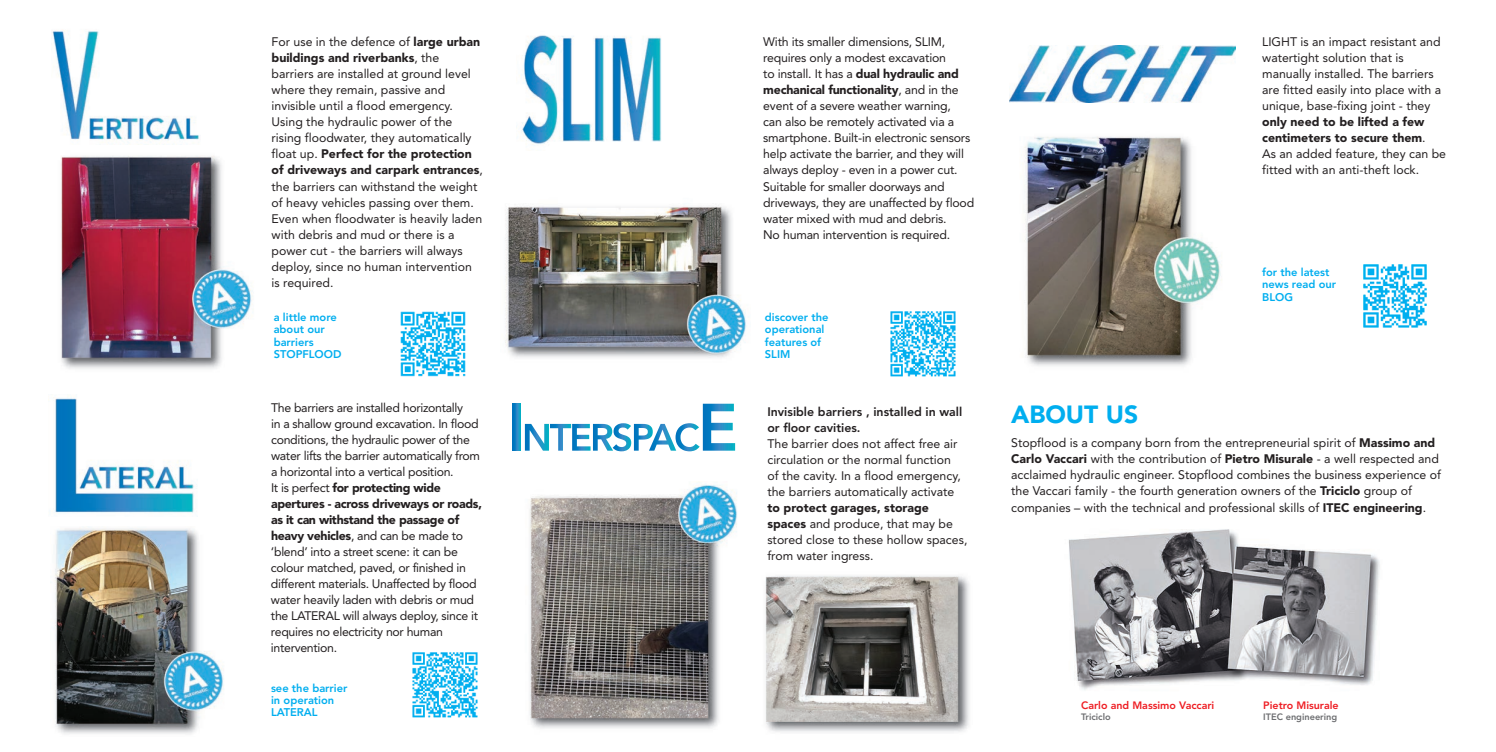
<style>
.page{position:relative;width:1496px;height:752px;background:#fff}
.page>*{position:absolute;margin:0;border:0;box-sizing:border-box;transform-origin:0 0}
.t1{font:900 24.62px "Avenir";color:#00aeef}
.t2{font:12.38px/16px "Avenir";color:#231f20}
.t3{font:12.38px/16px "Avenir";letter-spacing:-.025em;color:#231f20}
.t4{font:800 12.38px/16px "Avenir";color:#231f20}
.t5{font:800 11.12px/12.4px "Avenir";color:#00aeef}
.t6{font:800 10.62px "Avenir";color:#ee1d23}
.t7{font:800 9.12px "Avenir";color:#6c6d70}
.s1{font-weight:900}
</style>
<div class="page">
<img style="left:54px;top:528px;width:170px;height:206px">
<img style="left:529px;top:484px;width:441px;height:248px">
<img style="left:1024px;top:136px;width:197px;height:230px">
<img style="left:60px;top:156px;width:193px;height:213px">
<img style="left:52px;top:29px;width:147px;height:115px">
<img style="left:400px;top:311px;width:66px;height:66px">
<img style="left:48px;top:397px;width:146px;height:116px">
<img style="left:412px;top:652px;width:66px;height:66px">
<img style="left:890px;top:311px;width:66px;height:66px">
<img style="left:522px;top:35px;width:139px;height:111px">
<img style="left:1363px;top:264px;width:64px;height:64px">
<img style="left:1009px;top:45px;width:226px;height:57px">
<svg style="left:512px;top:403px;width:9px;height:47px"></svg>
<svg style="left:525px;top:403px;width:210px;height:48px"></svg>
<img style="left:1069px;top:529px;width:311px;height:161px">
<img style="left:505px;top:205px;width:242px;height:153px">
<p class="t2" style="left:271px;top:33px;width:213px">For use in the defence of <span class="s1">large urban buildings and riverbanks</span>, the barriers are installed at ground level where they remain, passive and invisible until a flood emergency.<br>Using the hydraulic power of the rising floodwater, they automatically float up. <span class="s1">Perfect for the protection of driveways and carpark entrances</span>, the barriers can withstand the weight of heavy vehicles passing over them.<br>Even when floodwater is heavily laden with debris and mud or there is a power cut - the barriers will always deploy, since no human intervention is required.</p>
<p class="t5" style="left:274px;top:310px;width:69px">a little more about our barriers<br>STOPFLOOD</p>
<p class="t3" style="left:271px;top:399px;width:212px">The barriers are installed horizontally<br>in a shallow ground excavation. In flood conditions, the hydraulic power of the water lifts the barrier automatically from a horizontal into a vertical position.<br>It is perfect <span class="s1">for protecting wide apertures - across driveways or roads, as it can withstand the passage of heavy vehicles</span>, and can be made to ‘blend’ into a street scene: it can be colour matched, paved, or finished in different materials. Unaffected by flood water heavily laden with debris or mud the LATERAL will always deploy, since it requires no electricity nor human intervention.</p>
<p class="t5" style="left:271px;top:681px;width:78px">see the barrier in operation<br>LATERAL</p>
<p class="t2" style="left:763px;top:33px;width:212px">With its smaller dimensions, SLIM, requires only a modest excavation<br>to install. It has a <span class="s1">dual hydraulic and mechanical functionality</span>, and in the event of a severe weather warning,<br>can also be remotely activated via a smartphone. Built-in electronic sensors help activate the barrier, and they will always deploy - even in a power cut.<br>Suitable for smaller doorways and driveways, they are unaffected by flood water mixed with mud and debris.<br>No human intervention is required.</p>
<p class="t5" style="left:765px;top:310px;width:65px">discover the operational features of<br>SLIM</p>
<p class="t4" style="left:767px;top:403px;width:196px">Invisible barriers , installed in wall or floor cavities.</p>
<p class="t2" style="left:767px;top:435px;width:195px">The barrier does not affect free air circulation or the normal function of the cavity. In a flood emergency, the barriers automatically activate</p>
<p class="t2" style="left:767px;top:499px;width:201px"><span class="s1">to protect garages, storage spaces</span> and produce, that may be stored close to these hollow spaces, from water ingress.</p>
<p class="t2" style="left:1262px;top:33px;width:181px">LIGHT is an impact resistant and watertight solution that is manually installed. The barriers are fitted easily into place with a unique, base-fixing joint - they</p>
<p class="t2" style="left:1262px;top:114px;width:185px"><span class="s1">only need to be lifted a few centimeters to secure them</span>.<br>As an added feature, they can be fitted with an anti-theft lock.</p>
<p class="t5" style="left:1262px;top:266px;width:75px">for the latest news read our<br>BLOG</p>
<h1 class="t1" style="left:1011px;top:393px;width:128px">ABOUT US</h1>
<p class="t2" style="left:1011px;top:434px;width:431px">Stopflood is a company born from the entrepreneurial spirit of <span class="s1">Massimo and Carlo Vaccari</span> with the contribution of <span class="s1">Pietro Misurale</span> - a well respected and acclaimed hydraulic engineer. Stopflood combines the business experience of the Vaccari family - the fourth generation owners of the <span class="s1">Triciclo</span> group of companies – with the technical and professional skills of <span class="s1">ITEC engineering</span>.</p>
<p class="t6" style="left:1081px;top:697px;width:135px">Carlo and Massimo Vaccari</p>
<p class="t7" style="left:1081px;top:709px;width:31px">Triciclo</p>
<p class="t6" style="left:1263px;top:697px;width:77px">Pietro Misurale</p>
<p class="t7" style="left:1263px;top:709px;width:75px">ITEC engineering</p>
</div>
